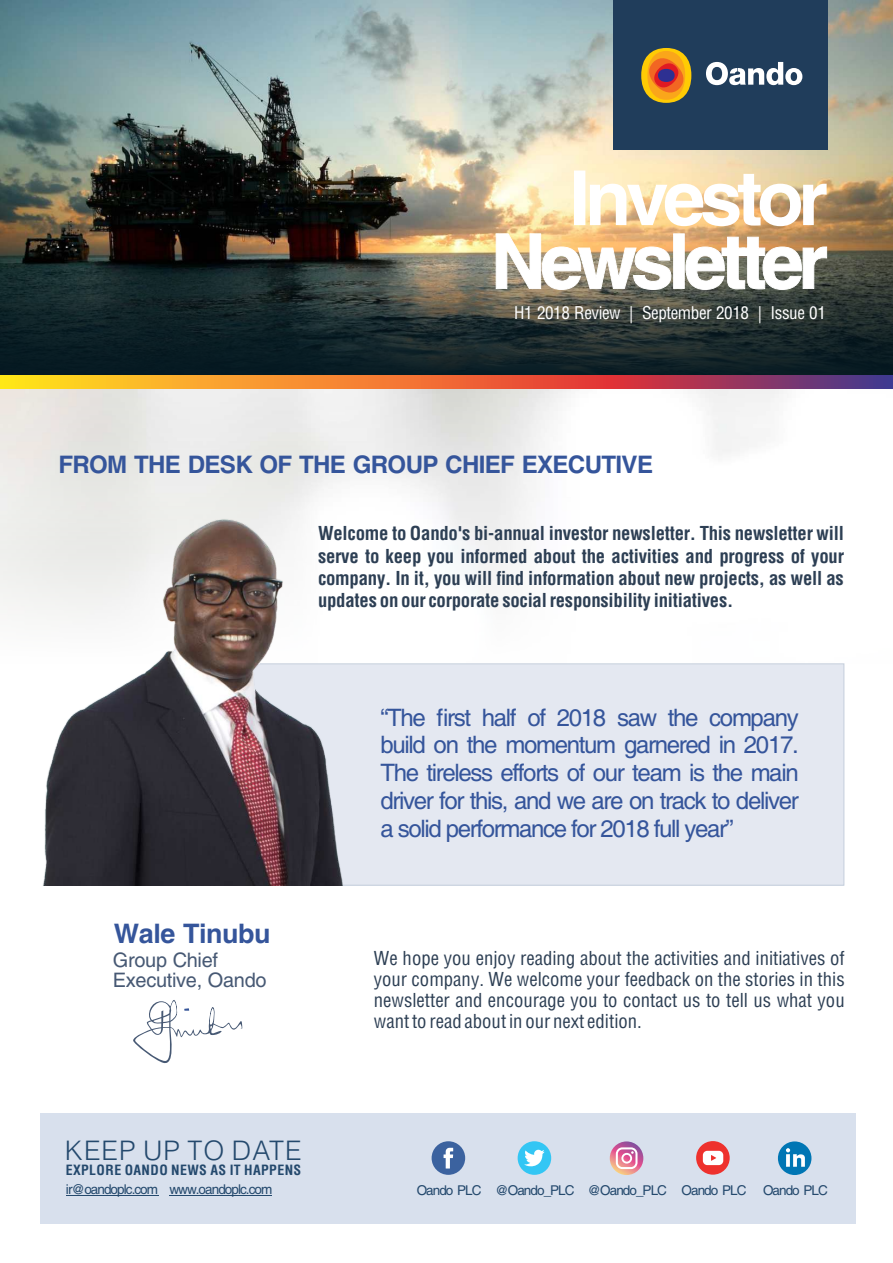
<style>
.page{position:relative;width:893px;height:1263px;background:#fff}
.page>*{position:absolute;margin:0;border:0;box-sizing:border-box;transform-origin:0 0}
.t1{font:700 76.05px/63.3px "Helvetica";letter-spacing:-.07em;color:#fff;text-align:right}
.t2{font:300 26.85px "Helv";letter-spacing:.04em;color:#24496d}
.t3{font:700 26.85px "Helvetica";letter-spacing:-.015em;color:#35559b}
.t4{font:700 24.15px "Helvetica";letter-spacing:-.03em;color:#35559b}
.t5{font:24px/27.8px "Helvetica";letter-spacing:-.055em;color:#35559b;text-align:justify}
.t6{font:19.95px/19.8px "Helvetica";letter-spacing:-.015em;color:#475974}
.t7{font:700 condensed 18.75px/22.4px "Helvetica";letter-spacing:-.015em;color:#2d3f54;text-align:justify}
.t8{font:condensed 18.75px/21px "Helvetica";color:#2d3f54;text-align:justify}
.t9{font:condensed 17.1px "Helvetica";letter-spacing:-.025em;color:#fff}
.t10{font:700 condensed 13.8px "Helvetica";letter-spacing:.03em;color:#24496d}
.t11{font:13.5px "Helvetica";letter-spacing:-.07em;color:#24496d}
</style>
<div class="page">
<img style="left:0;top:389px;width:783px;height:497px">
<div style="left:70px;top:663px;width:775px;height:223px;background:#e4e8f1"></div>
<img style="left:21px;top:514px;width:355px;height:371px">
<img style="left:0;top:0;width:893px;height:375px">
<div style="left:614px;top:0;width:214px;height:149px;background:#203d5b"></div>
<svg style="left:706px;top:62px;width:96px;height:23px"></svg>
<div style="left:641px;top:48px;width:50px;height:55px;background:#ffcb04;border-radius:50%"></div>
<div style="left:647px;top:51px;width:38px;height:49px;background:#faa61a;border-radius:50%"></div>
<svg style="left:646px;top:55px;width:41px;height:41px"></svg>
<div style="left:658px;top:69px;width:17px;height:13px;background:#2e3092;border-radius:50%"></div>
<svg style="left:0;top:375px;width:893px;height:14px;background:#d4713f"></svg>
<div style="left:40px;top:1113px;width:815px;height:110px;background:#d8e0ed"></div>
<svg style="left:133px;top:1000px;width:109px;height:64px"></svg>
<hr style="left:66px;top:1195px;width:92px;height:1px;background:#24496d">
<hr style="left:169px;top:1195px;width:103px;height:1px;background:#24496d">
<svg style="left:610px;top:1141px;width:33px;height:34px"></svg>
<div style="left:432px;top:1141px;width:33px;height:34px;background:#3b629f;border-radius:50%"></div>
<svg style="left:444px;top:1148px;width:9px;height:20px"></svg>
<div style="left:696px;top:1141px;width:34px;height:34px;background:#ee312d;border-radius:50%"></div>
<svg style="left:703px;top:1151px;width:20px;height:14px"></svg>
<svg style="left:616px;top:1147px;width:21px;height:22px"></svg>
<div style="left:778px;top:1141px;width:33px;height:34px;background:#0076b4;border-radius:50%"></div>
<svg style="left:786px;top:1148px;width:19px;height:19px"></svg>
<div style="left:518px;top:1141px;width:33px;height:34px;background:#33c6f4;border-radius:50%"></div>
<svg style="left:524px;top:1150px;width:20px;height:17px"></svg>
<h1 class="t1" style="left:491px;top:174px;width:338px">Investor<br>Newsletter</h1>
<p class="t9" style="left:514px;top:307px;width:313px">H1 2018 Review | September 2018 | Issue 01</p>
<p class="t4" style="left:58px;top:455px;width:596px">FROM THE DESK OF THE GROUP CHIEF EXECUTIVE</p>
<p class="t7" style="left:318px;top:524px;width:527px">Welcome to Oando's bi-annual investor newsletter. This newsletter will serve to keep you informed about the activities and progress of your company. In it, you will find information about new projects, as well as updates on our corporate social responsibility initiatives.</p>
<h2 class="t3" style="left:114px;top:923px;width:158px">Wale Tinubu</h2>
<p class="t5" style="left:380px;top:706px;width:420px">“The first half of 2018 saw the company build on the momentum garnered in 2017.<br>The tireless efforts of our team is the main driver for this, and we are on track to deliver a solid performance for 2018 full year”</p>
<p class="t6" style="left:113px;top:952px;width:155px">Group Chief<br>Executive, Oando</p>
<p class="t8" style="left:374px;top:949px;width:472px">We hope you enjoy reading about the activities and initiatives of your company. We welcome your feedback on the stories in this newsletter and encourage you to contact us to tell us what you want to read about in our next edition.</p>
<h2 class="t2" style="left:65px;top:1133px;width:238px">KEEP UP TO DATE</h2>
<p class="t10" style="left:66px;top:1164px;width:237px">EXPLORE OANDO NEWS AS IT HAPPENS</p>
<p class="t11" style="left:66px;top:1184px;width:208px">ir@oandoplc.com www.oandoplc.com</p>
<p class="t11" style="left:417px;top:1185px;width:413px">Oando PLC @Oando_PLC @Oando_PLC Oando PLC Oando PLC</p>
</div>
